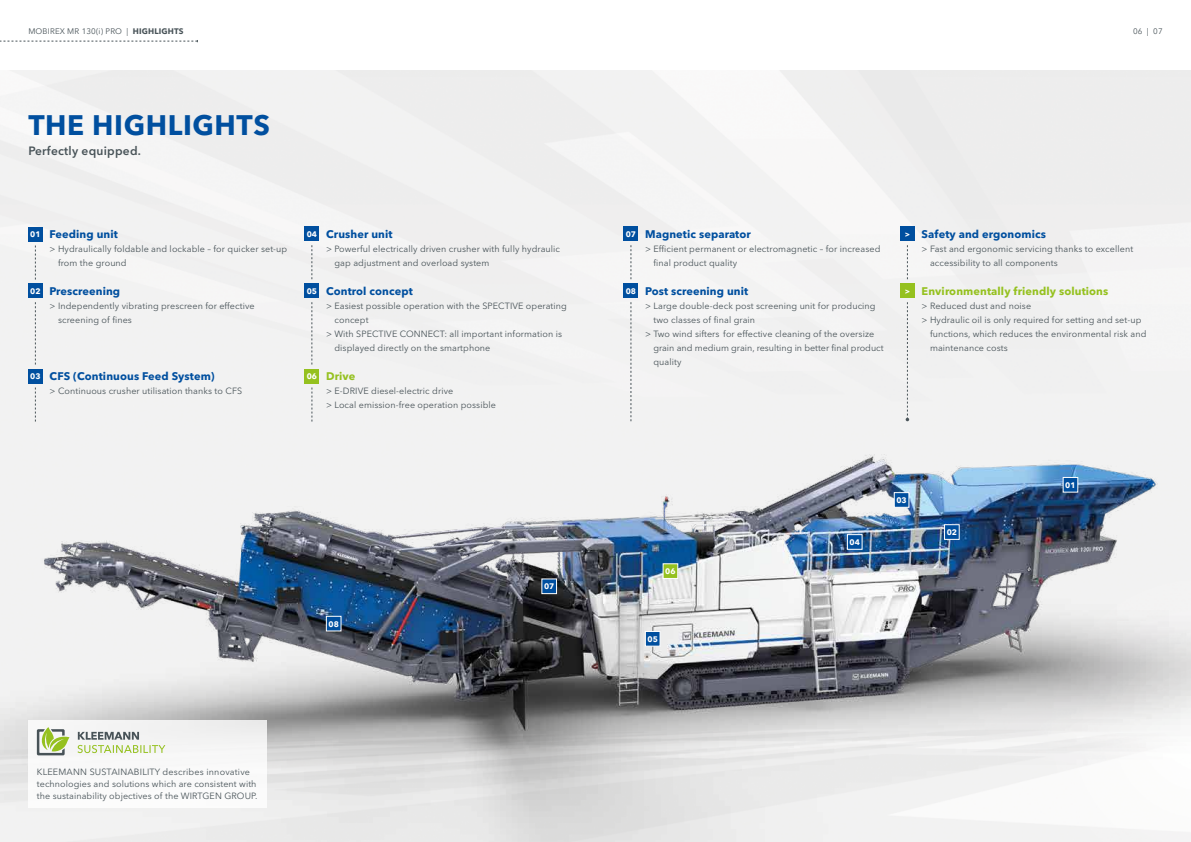
<style>
.page{position:relative;width:1191px;height:842px;background:#fff}
.page>*{position:absolute;margin:0;border:0;box-sizing:border-box;transform-origin:0 0}
.t1{font:700 28px "Avenir Next LT Pro";letter-spacing:.02em;color:#004f9f}
.t2{font:600 12px "Avenir Next LT Pro";letter-spacing:.02em;color:#485358}
.t3{font:700 11px "Avenir Next LT Pro";letter-spacing:.01em;color:#004f9f}
.t4{font:700 11px "Avenir Next LT Pro";letter-spacing:.01em;color:#95c11f}
.t5{font:9px/14px "Avenir Next LT Pro";letter-spacing:.01em;color:#485358}
.t6{font:8px "Avenir Next LT Pro";letter-spacing:.02em;color:#485358}
.t7{font:700 8px "Avenir Next LT Pro";color:#fff}
.s1{font-weight:700}
</style>
<div class="page">
<svg style="left:0;top:40px;width:198px;height:2px"></svg>
<div style="left:0;top:71px;width:1191px;height:287px;background:#f2f2f2"></div>
<img style="left:0;top:358px;width:1191px;height:484px">
<svg style="left:847px;top:534px;width:15px;height:16px"></svg>
<svg style="left:645px;top:631px;width:15px;height:16px"></svg>
<svg style="left:541px;top:578px;width:16px;height:16px"></svg>
<svg style="left:326px;top:616px;width:15px;height:15px"></svg>
<svg style="left:893px;top:492px;width:16px;height:16px"></svg>
<svg style="left:944px;top:524px;width:15px;height:16px"></svg>
<svg style="left:1062px;top:477px;width:16px;height:16px"></svg>
<svg style="left:662px;top:563px;width:16px;height:16px"></svg>
<div style="left:900px;top:227px;width:14px;height:14px;background:#004f9f"></div>
<div style="left:900px;top:284px;width:14px;height:14px;background:#95c11f"></div>
<svg style="left:907px;top:245px;width:1px;height:34px"></svg>
<svg style="left:35px;top:245px;width:1px;height:35px"></svg>
<svg style="left:35px;top:302px;width:1px;height:63px"></svg>
<svg style="left:35px;top:387px;width:1px;height:34px"></svg>
<svg style="left:312px;top:245px;width:1px;height:34px"></svg>
<svg style="left:312px;top:302px;width:1px;height:63px"></svg>
<div style="left:28px;top:227px;width:15px;height:14px;background:#004f9f"></div>
<div style="left:28px;top:284px;width:15px;height:14px;background:#004f9f"></div>
<div style="left:28px;top:369px;width:15px;height:14px;background:#004f9f"></div>
<div style="left:305px;top:227px;width:14px;height:14px;background:#004f9f"></div>
<div style="left:305px;top:284px;width:14px;height:14px;background:#004f9f"></div>
<div style="left:305px;top:369px;width:14px;height:14px;background:#95c11f"></div>
<div style="left:624px;top:227px;width:14px;height:14px;background:#004f9f"></div>
<div style="left:624px;top:284px;width:14px;height:14px;background:#004f9f"></div>
<svg style="left:630px;top:245px;width:1px;height:34px"></svg>
<svg style="left:630px;top:302px;width:1px;height:119px"></svg>
<svg style="left:312px;top:387px;width:1px;height:35px"></svg>
<svg style="left:905px;top:302px;width:4px;height:119px"></svg>
<div style="left:28px;top:720px;width:238px;height:88px;background:#f8f8f8"></div>
<svg style="left:37px;top:727px;width:32px;height:28px"></svg>
<svg style="left:77px;top:732px;width:88px;height:21px"></svg>
<p class="t6" style="left:28px;top:27px;width:157px">MOBIREX MR 130(i) PRO | <span class="s1">HIGHLIGHTS</span></p>
<p class="t6" style="left:1133px;top:27px;width:31px">06 | 07</p>
<h1 class="t1" style="left:28px;top:108px;width:243px">THE HIGHLIGHTS</h1>
<h2 class="t2" style="left:28px;top:143px;width:114px">Perfectly equipped.</h2>
<p class="t7" style="left:30px;top:229px;width:12px">01</p>
<p class="t7" style="left:30px;top:286px;width:12px">02</p>
<p class="t3" style="left:50px;top:227px;width:70px">Feeding unit</p>
<p class="t5" style="left:58px;top:242px;width:231px;text-indent:-8px">&gt; Hydraulically foldable and lockable – for quicker set-up from the ground</p>
<p class="t3" style="left:50px;top:284px;width:72px">Prescreening</p>
<p class="t5" style="left:58px;top:299px;width:198px;text-indent:-8px">&gt; Independently vibrating prescreen for effective screening of fines</p>
<p class="t7" style="left:307px;top:229px;width:12px">04</p>
<p class="t7" style="left:307px;top:286px;width:12px">05</p>
<p class="t3" style="left:326px;top:227px;width:68px">Crusher unit</p>
<p class="t5" style="left:334px;top:242px;width:227px;text-indent:-8px">&gt; Powerful electrically driven crusher with fully hydraulic gap adjustment and overload system</p>
<p class="t3" style="left:326px;top:284px;width:88px">Control concept</p>
<p class="t5" style="left:326px;top:299px;width:242px">&gt; Easiest possible operation with the SPECTIVE operating</p>
<p class="t5" style="left:334px;top:313px;width:35px">concept</p>
<p class="t5" style="left:326px;top:327px;width:237px">&gt; With SPECTIVE CONNECT: all important information is</p>
<p class="t5" style="left:334px;top:341px;width:157px">displayed directly on the smartphone</p>
<p class="t7" style="left:626px;top:229px;width:12px">07</p>
<p class="t7" style="left:626px;top:286px;width:12px">08</p>
<p class="t3" style="left:645px;top:227px;width:107px">Magnetic separator</p>
<p class="t5" style="left:653px;top:242px;width:228px;text-indent:-8px">&gt; Efficient permanent or electromagnetic – for increased final product quality</p>
<p class="t3" style="left:645px;top:284px;width:105px">Post screening unit</p>
<p class="t5" style="left:645px;top:299px;width:232px">&gt; Large double-deck post screening unit for producing</p>
<p class="t5" style="left:653px;top:313px;width:103px">two classes of final grain</p>
<p class="t5" style="left:645px;top:327px;width:231px">&gt; Two wind sifters for effective cleaning of the oversize</p>
<p class="t5" style="left:653px;top:341px;width:232px">grain and medium grain, resulting in better final product</p>
<p class="t5" style="left:653px;top:355px;width:30px">quality</p>
<p class="t7" style="left:904px;top:229px;width:7px">&gt;</p>
<p class="t7" style="left:904px;top:286px;width:7px">&gt;</p>
<p class="t3" style="left:921px;top:227px;width:126px">Safety and ergonomics</p>
<p class="t5" style="left:930px;top:242px;width:205px;text-indent:-8px">&gt; Fast and ergonomic servicing thanks to excellent accessibility to all components</p>
<p class="t4" style="left:921px;top:284px;width:188px">Environmentally friendly solutions</p>
<p class="t5" style="left:921px;top:299px;width:111px">&gt; Reduced dust and noise</p>
<p class="t5" style="left:921px;top:313px;width:221px">&gt; Hydraulic oil is only required for setting and set-up</p>
<p class="t5" style="left:930px;top:327px;width:218px">functions, which reduces the environmental risk and</p>
<p class="t5" style="left:930px;top:341px;width:79px">maintenance costs</p>
<p class="t7" style="left:30px;top:371px;width:12px">03</p>
<p class="t3" style="left:50px;top:369px;width:167px">CFS (Continuous Feed System)</p>
<p class="t5" style="left:50px;top:384px;width:194px">&gt; Continuous crusher utilisation thanks to CFS</p>
<p class="t7" style="left:307px;top:371px;width:12px">06</p>
<p class="t4" style="left:326px;top:370px;width:31px">Drive</p>
<p class="t5" style="left:326px;top:384px;width:171px">&gt; E-DRIVE diesel-electric drive<br>&gt; Local emission-free operation possible</p>
<p class="t7" style="left:1065px;top:480px;width:12px">01</p>
<p class="t7" style="left:896px;top:495px;width:12px">03</p>
<p class="t7" style="left:946px;top:527px;width:12px">02</p>
<p class="t7" style="left:849px;top:537px;width:12px">04</p>
<p class="t7" style="left:665px;top:566px;width:12px">06</p>
<p class="t7" style="left:544px;top:582px;width:12px">07</p>
<p class="t7" style="left:328px;top:619px;width:12px">08</p>
<p class="t7" style="left:647px;top:634px;width:12px">05</p>
<p class="t5" style="left:37px;top:766px;width:222px;line-height:12px">KLEEMANN SUSTAINABILITY describes innovative technologies and solutions which are consistent with the sustainability objectives of the WIRTGEN GROUP.</p>
</div>
